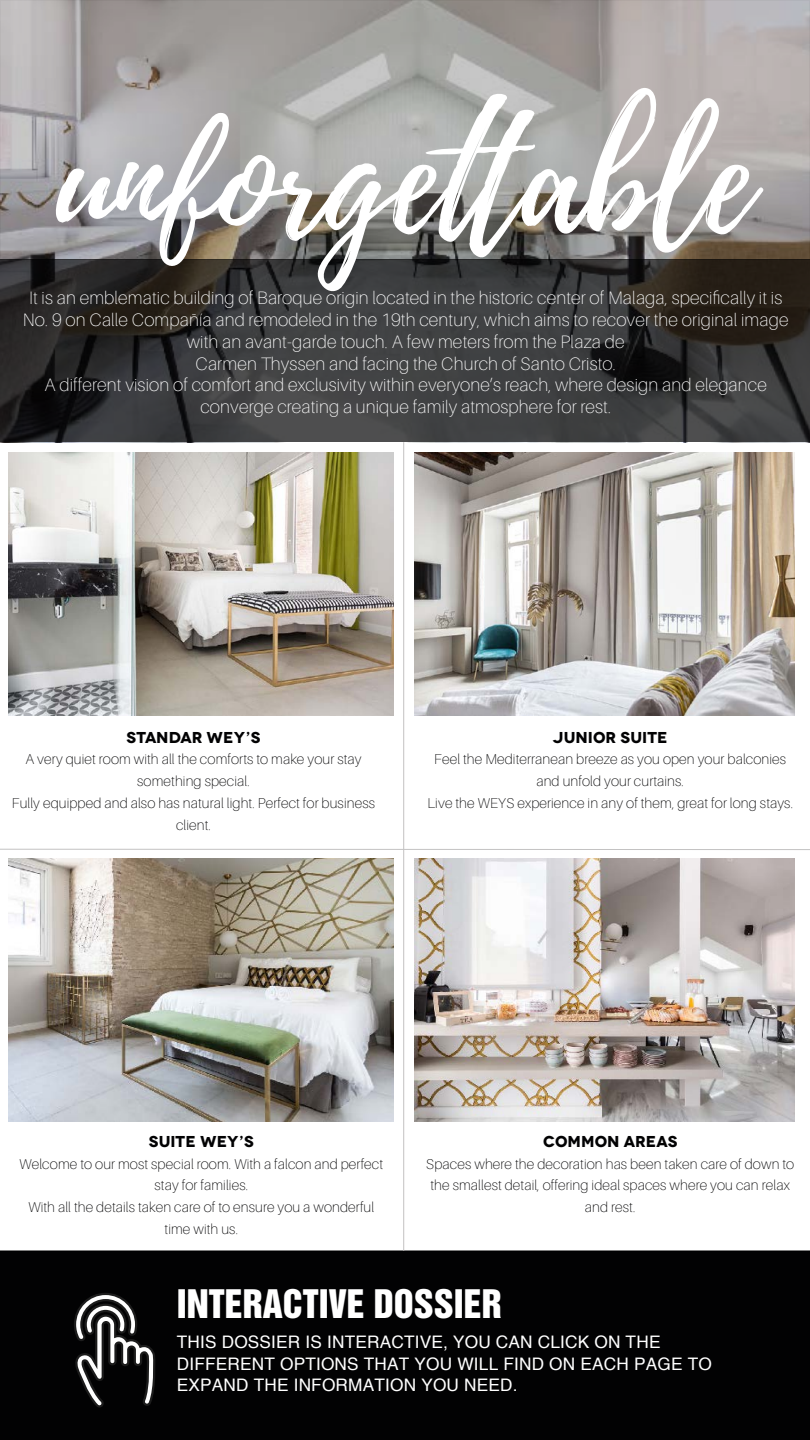
<style>
.page{position:relative;width:810px;height:1440px;background:#fff}
.page>*{position:absolute;margin:0;border:0;box-sizing:border-box;transform-origin:0 0}
.t1{font:150px "Playlist Script";color:#fff}
.t2{font:36px "Helvetica Inserat";color:#fff}
.t3{font:100 18px/21.8px "Aileron";letter-spacing:.01em;color:#fff;text-align:center}
.t4{font:17.25px/21.8px "Helvetica";letter-spacing:.01em;color:#fff}
.t5{font:700 15.75px "Novecentowide";letter-spacing:.005em;color:#020203}
.t6{font:100 14.25px/21.8px "Aileron";letter-spacing:.01em;color:#020203;text-align:center}
</style>
<div class="page">
<svg style="left:0;top:260px;width:810px;height:182px;background:#333"></svg>
<img style="left:9px;top:453px;width:385px;height:263px">
<svg style="left:2px;top:2px;width:806px;height:256px;background:#9f9d9b"></svg>
<div style="left:0;top:0;width:810px;height:260px;border:1px solid #000"></div>
<div style="left:0;top:1251px;width:810px;height:189px;background:#020203"></div>
<svg style="left:73px;top:1292px;width:83px;height:117px"></svg>
<img style="left:415px;top:453px;width:380px;height:263px">
<hr style="left:403px;top:442px;width:1px;height:809px;background:#c3c2c2">
<svg style="left:0;top:848px;width:810px;height:2px"></svg>
<img style="left:9px;top:859px;width:385px;height:262px">
<img style="left:415px;top:859px;width:380px;height:262px">
<h1 class="t1" style="left:56px;top:73px;width:698px">unforgettable</h1>
<p class="t3" style="left:23px;top:288px;width:767px">It is an emblematic building of Baroque origin located in the historic center of Malaga, specifically it is No. 9 on Calle Compañía and remodeled in the 19th century, which aims to recover the original image with an avant-garde touch. A few meters from the Plaza de<br>Carmen Thyssen and facing the Church of Santo Cristo.<br>A different vision of comfort and exclusivity within everyone’s reach, where design and elegance converge creating a unique family atmosphere for rest.</p>
<p class="t5" style="left:127px;top:727px;width:135px">STANDAR WEY’S</p>
<p class="t6" style="left:12px;top:749px;width:365px">A very quiet room with all the comforts to make your stay something special.<br>Fully equipped and also has natural light. Perfect for business client.</p>
<p class="t5" style="left:553px;top:727px;width:116px">JUNIOR SUITE</p>
<p class="t6" style="left:427px;top:749px;width:367px">Feel the Mediterranean breeze as you open your balconies and unfold your curtains.<br>Live the WEYS experience in any of them, great for long stays.</p>
<p class="t5" style="left:149px;top:1131px;width:107px">SUITE WEY’S</p>
<p class="t6" style="left:20px;top:1153px;width:365px">Welcome to our most special room. With a falcon and perfect stay for families.<br>With all the details taken care of to ensure you a wonderful time with us.</p>
<p class="t5" style="left:543px;top:1131px;width:136px">COMMON AREAS</p>
<p class="t6" style="left:426px;top:1153px;width:369px">Spaces where the decoration has been taken care of down to the smallest detail, offering ideal spaces where you can relax and rest.</p>
<h2 class="t2" style="left:177px;top:1282px;width:327px">INTERACTIVE DOSSIER</h2>
<p class="t4" style="left:177px;top:1331px;width:537px">THIS DOSSIER IS INTERACTIVE, YOU CAN CLICK ON THE<br>DIFFERENT OPTIONS THAT YOU WILL FIND ON EACH PAGE TO<br>EXPAND THE INFORMATION YOU NEED.</p>
</div>
